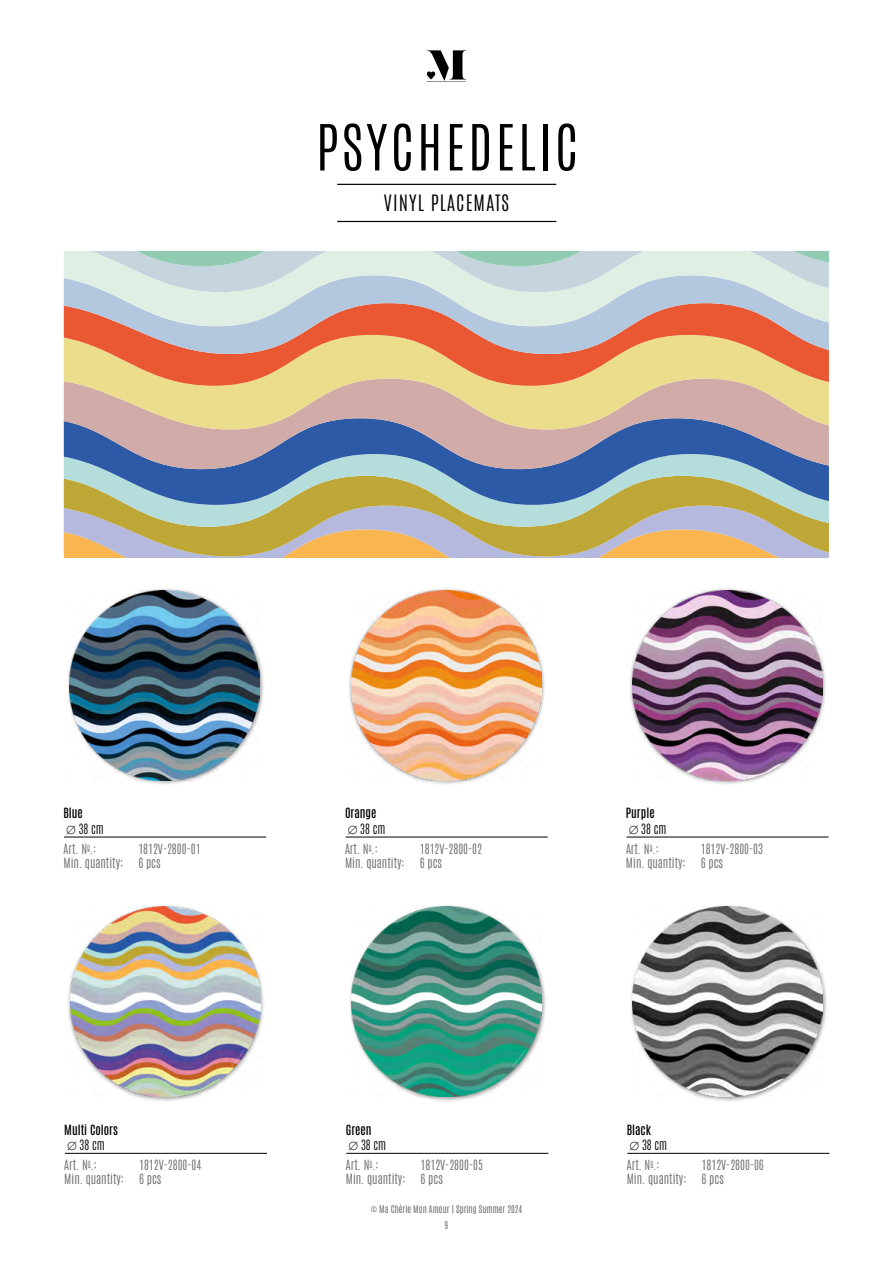
<style>
.page{position:relative;width:893px;height:1263px;background:#fff}
.page>*{position:absolute;margin:0;border:0;box-sizing:border-box;transform-origin:0 0}
.t1{font:200 54px "Antonio";letter-spacing:.06em;color:#000}
.t2{font:200 19.2px "Antonio";letter-spacing:.06em;color:#000}
.t3{font:200 12px/14.2px "Antonio";color:#706f6f}
.t4{font:500 12px/15.5px "Antonio";color:#000}
.t5{font:300 9px "Antonio";color:#706f6f}
.s1{font-weight:100}
</style>
<div class="page">
<svg style="left:427px;top:50px;width:39px;height:31px"></svg>
<hr style="left:337px;top:184px;width:219px;height:1px;background:#000">
<hr style="left:337px;top:221px;width:219px;height:1px;background:#000">
<div style="left:67px;top:904px;width:198px;height:198px;background:#000;opacity:.4"></div>
<img style="left:70px;top:906px;width:190px;height:190px">
<hr style="left:65px;top:1153px;width:202px;height:1px;background:#000">
<div style="left:349px;top:904px;width:198px;height:198px;background:#000;opacity:.4"></div>
<img style="left:352px;top:906px;width:190px;height:190px">
<hr style="left:346px;top:1153px;width:202px;height:1px;background:#000">
<div style="left:630px;top:904px;width:198px;height:198px;background:#000;opacity:.4"></div>
<img style="left:633px;top:906px;width:190px;height:190px">
<hr style="left:627px;top:1153px;width:202px;height:1px;background:#000">
<div style="left:66px;top:587px;width:198px;height:198px;background:#000;opacity:.4"></div>
<img style="left:70px;top:590px;width:190px;height:190px">
<hr style="left:64px;top:837px;width:202px;height:1px;background:#000">
<div style="left:348px;top:587px;width:198px;height:198px;background:#000;opacity:.4"></div>
<img style="left:351px;top:590px;width:190px;height:190px">
<hr style="left:346px;top:837px;width:202px;height:1px;background:#000">
<div style="left:629px;top:587px;width:198px;height:198px;background:#000;opacity:.4"></div>
<img style="left:632px;top:590px;width:190px;height:190px">
<hr style="left:626px;top:837px;width:203px;height:1px;background:#000">
<svg style="left:64px;top:527px;width:765px;height:29px;background:#cdb177"></svg>
<svg style="left:64px;top:505px;width:765px;height:22px;background:#b9bc99"></svg>
<svg style="left:64px;top:469px;width:765px;height:36px;background:#829a98"></svg>
<svg style="left:64px;top:429px;width:765px;height:40px;background:#7e88ab"></svg>
<svg style="left:64px;top:386px;width:765px;height:43px;background:#d4bd9b"></svg>
<svg style="left:64px;top:354px;width:765px;height:32px;background:#eaab6d"></svg>
<svg style="left:64px;top:326px;width:765px;height:28px;background:#d7987f"></svg>
<svg style="left:64px;top:292px;width:765px;height:34px;background:#cfbfbc"></svg>
<svg style="left:64px;top:251px;width:765px;height:41px;background:#cbdedc"></svg>
<h1 class="t1" style="left:316px;top:109px;width:264px">PSYCHEDELIC</h1>
<h2 class="t2" style="left:384px;top:189px;width:127px">VINYL PLACEMATS</h2>
<p class="t4" style="left:64px;top:805px;width:42px">Blue<br>∅ <span class="s1">38 CM</span></p>
<p class="t3" style="left:64px;top:842px;width:61px">Art. N<sup>O</sup>.:<br>Min. quantity:</p>
<p class="t4" style="left:345px;top:805px;width:42px">Orange ∅ <span class="s1">38 CM</span></p>
<p class="t3" style="left:138px;top:842px;width:64px">1812V-2800-01<br>6 pcs</p>
<p class="t3" style="left:345px;top:842px;width:61px">Art. N<sup>O</sup>.:<br>Min. quantity:</p>
<p class="t4" style="left:626px;top:805px;width:42px">Purple ∅ <span class="s1">38 CM</span></p>
<p class="t3" style="left:420px;top:842px;width:64px">1812V-2800-02<br>6 pcs</p>
<p class="t3" style="left:626px;top:842px;width:61px">Art. N<sup>O</sup>.:<br>Min. quantity:</p>
<p class="t3" style="left:701px;top:842px;width:64px">1812V-2800-03<br>6 pcs</p>
<p class="t4" style="left:64px;top:1122px;width:55px">Multi Colors ∅ <span class="s1">38 CM</span></p>
<p class="t3" style="left:64px;top:1158px;width:61px">Art. N<sup>O</sup>.:<br>Min. quantity:</p>
<p class="t4" style="left:346px;top:1122px;width:42px">Green<br>∅ <span class="s1">38 CM</span></p>
<p class="t3" style="left:139px;top:1158px;width:64px">1812V-2800-04<br>6 pcs</p>
<p class="t3" style="left:346px;top:1158px;width:61px">Art. N<sup>O</sup>.:<br>Min. quantity:</p>
<p class="t4" style="left:627px;top:1122px;width:42px">Black<br>∅ <span class="s1">38 CM</span></p>
<p class="t3" style="left:421px;top:1158px;width:64px">1812V-2800-05<br>6 pcs</p>
<p class="t3" style="left:627px;top:1158px;width:61px">Art. N<sup>O</sup>.:<br>Min. quantity:</p>
<p class="t5" style="left:371px;top:1203px;width:153px">© Ma Chérie Mon Amour | Spring Summer 2024</p>
<p class="t5" style="left:445px;top:1218px;width:5px">9</p>
<p class="t3" style="left:702px;top:1158px;width:64px">1812V-2800-06<br>6 pcs</p>
</div>
